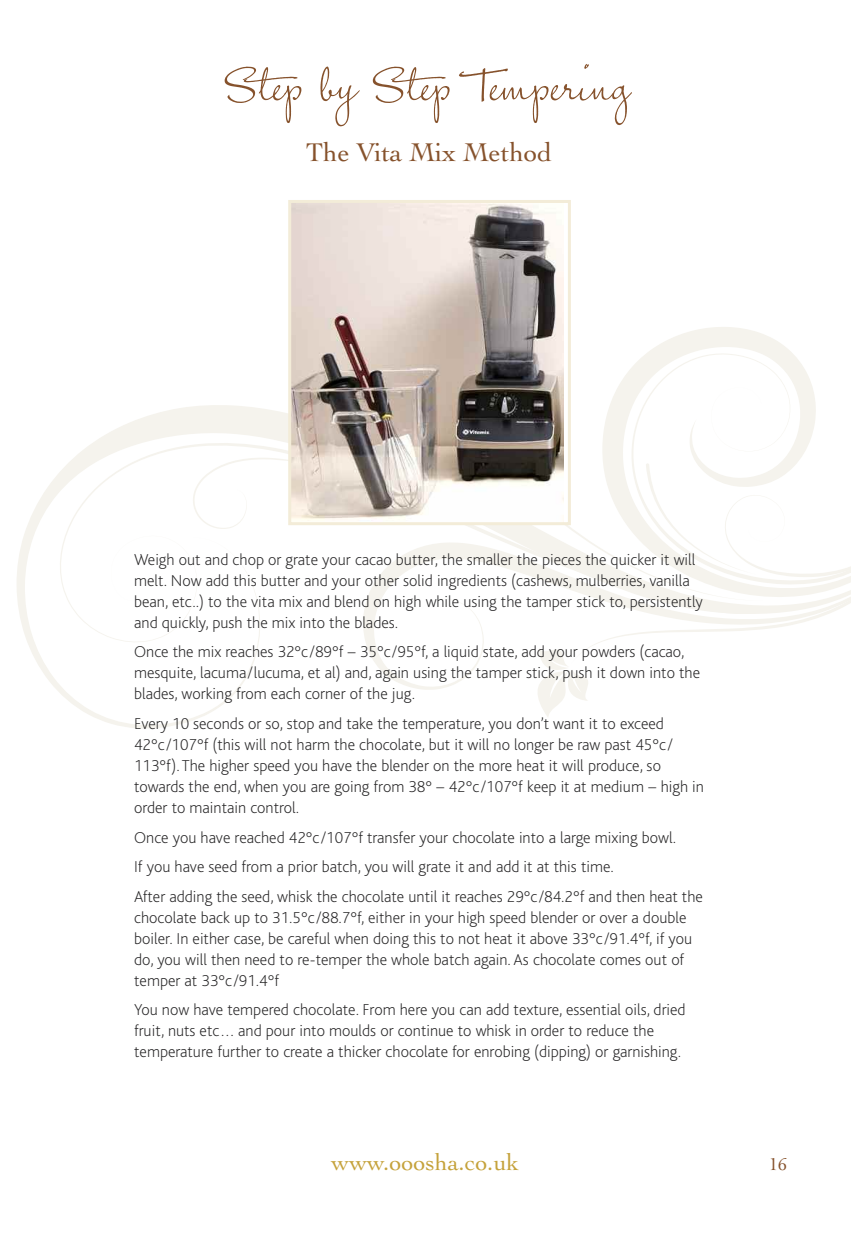
<style>
.page{position:relative;width:851px;height:1234px;background:#fff}
.page>*{position:absolute;margin:0;border:0;box-sizing:border-box;transform-origin:0 0}
.t1{font:54px "Freedom Writer BF";color:#86522c}
.t2{font:27px "Cochin";color:#86522c}
.t3{font:24px "Cochin";color:#c5a23b}
.t4{font:18px "Cochin";color:#86522c}
.t5{font:200 16.5px/21px "Bliss";color:#272627}
</style>
<div class="page">
<svg style="left:17px;top:404px;width:554px;height:324px"></svg>
<svg style="left:604px;top:327px;width:188px;height:101px"></svg>
<svg style="left:362px;top:643px;width:209px;height:46px"></svg>
<svg style="left:631px;top:353px;width:185px;height:110px"></svg>
<svg style="left:59px;top:441px;width:512px;height:202px"></svg>
<svg style="left:590px;top:577px;width:260px;height:70px"></svg>
<svg style="left:516px;top:647px;width:73px;height:71px"></svg>
<svg style="left:762px;top:463px;width:88px;height:114px"></svg>
<svg style="left:192px;top:457px;width:134px;height:72px"></svg>
<svg style="left:470px;top:428px;width:292px;height:172px"></svg>
<img style="left:292px;top:204px;width:271px;height:317px">
<div style="left:288px;top:200px;width:282px;height:325px;border:3px solid #f3ecd8"></div>
<h1 class="t1" style="left:222px;top:49px;width:407px">Step by StepTempering</h1>
<h2 class="t2" style="left:306px;top:141px;width:248px">The Vita Mix Method</h2>
<p class="t5" style="left:134px;top:550px;width:570px">Weigh out and chop or grate your cacao butter, the smaller the pieces the quicker it will melt. Now add this butter and your other solid ingredients (cashews, mulberries, vanilla bean, etc..) to the vita mix and blend on high while using the tamper stick to, persistently and quickly, push the mix into the blades.</p>
<p class="t5" style="left:134px;top:643px;width:567px">Once the mix reaches 32°c/89°f – 35°c/95°f, a liquid state, add your powders (cacao, mesquite, lacuma/lucuma, et al) and, again using the tamper stick, push it down into the blades, working from each corner of the jug.</p>
<p class="t5" style="left:134px;top:714px;width:571px">Every 10 seconds or so, stop and take the temperature, you don’t want it to exceed 42°c/107°f (this will not harm the chocolate, but it will no longer be raw past 45°c/ 113°f). The higher speed you have the blender on the more heat it will produce, so towards the end, when you are going from 38° – 42°c/107°f keep it at medium – high in order to maintain control.</p>
<p class="t5" style="left:134px;top:823px;width:570px;line-height:29.5px">Once you have reached 42°c/107°f transfer your chocolate into a large mixing bowl.<br>If you have seed from a prior batch, you will grate it and add it at this time.<br>After adding the seed, whisk the chocolate until it reaches 29°c/84.2°f and then heat the</p>
<p class="t5" style="left:134px;top:908px;width:559px">chocolate back up to 31.5°c/88.7°f, either in your high speed blender or over a double boiler. In either case, be careful when doing this to not heat it above 33°c/91.4°f, if you do, you will then need to re-temper the whole batch again. As chocolate comes out of temper at 33°c/91.4°f</p>
<p class="t5" style="left:134px;top:1000px;width:553px">You now have tempered chocolate. From here you can add texture, essential oils, dried fruit, nuts etc… and pour into moulds or continue to whisk in order to reduce the temperature further to create a thicker chocolate for enrobing (dipping) or garnishing.</p>
<h3 class="t3" style="left:331px;top:1152px;width:189px">www.ooosha.co.uk</h3>
<p class="t4" style="left:769px;top:1157px;width:19px">16</p>
</div>
